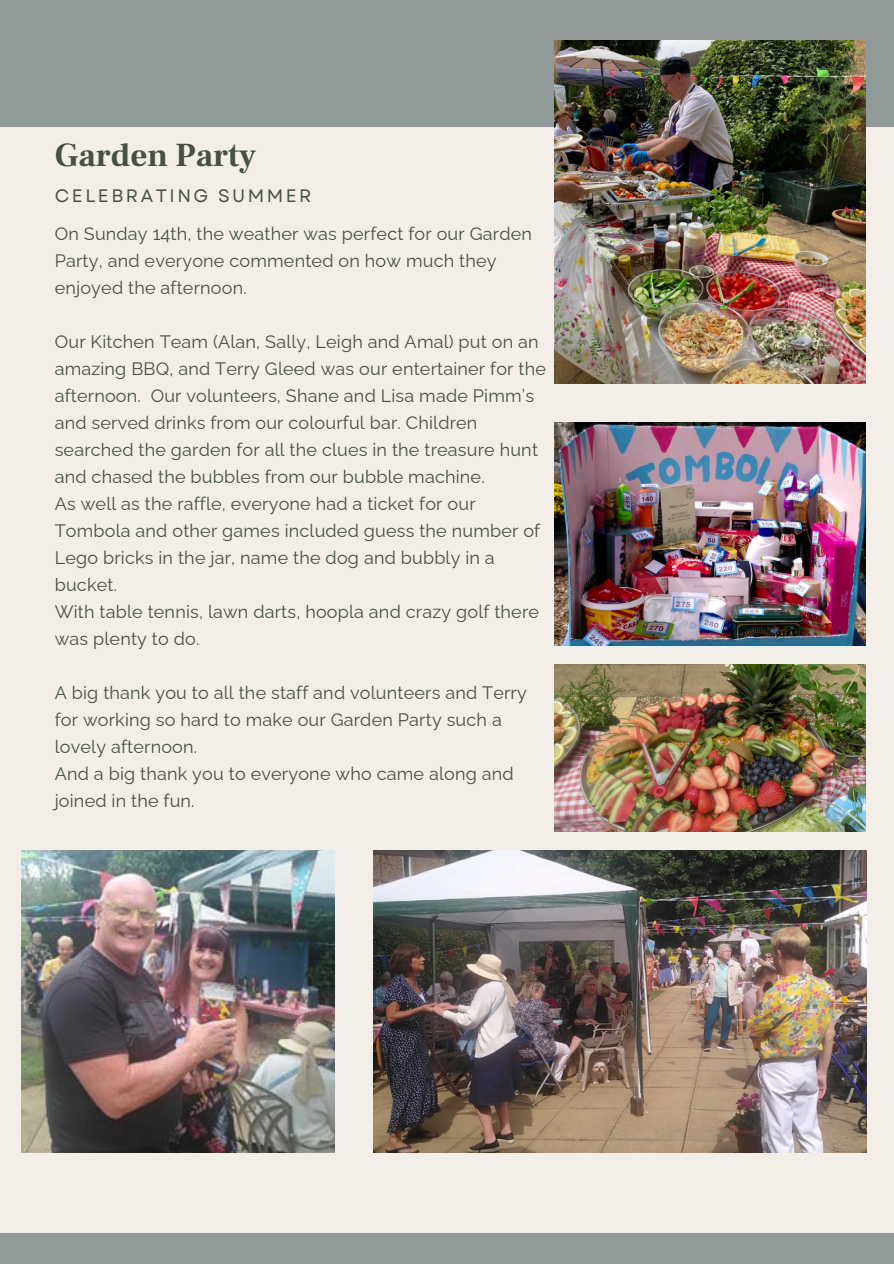
<style>
.page{position:relative;width:894px;height:1264px;background:#fff}
.page>*{position:absolute;margin:0;border:0;box-sizing:border-box;transform-origin:0 0}
.t1{font:700 33px "Frank Ruhl Libre";color:#475045}
.t2{font:18px/27px "Raleway";letter-spacing:.01em;color:#475045}
.t3{font:18px "Garet";letter-spacing:.14em;color:#475045}
</style>
<div class="page">
<div style="left:0;top:0;width:893px;height:1263px;background:#f3efe8"></div>
<div style="left:0;top:0;width:893px;height:127px;background:#909b99"></div>
<div style="left:0;top:1232px;width:893px;height:31px;background:#909b99"></div>
<img style="left:555px;top:40px;width:310px;height:344px">
<img style="left:21px;top:850px;width:313px;height:302px">
<img style="left:555px;top:422px;width:310px;height:223px">
<img style="left:374px;top:850px;width:491px;height:302px">
<img style="left:555px;top:665px;width:310px;height:166px">
<p class="t1" style="left:55px;top:135px;width:203px">Garden Party</p>
<p class="t3" style="left:55px;top:183px;width:258px">CELEBRATING SUMMER</p>
<p class="t2" style="left:55px;top:220px;width:478px">On Sunday 14th, the weather was perfect for our Garden<br>Party, and everyone commented on how much they enjoyed the afternoon.</p>
<p class="t2" style="left:55px;top:328px;width:492px">Our Kitchen Team (Alan, Sally, Leigh and Amal) put on an amazing BBQ, and Terry Gleed was our entertainer for the afternoon. Our volunteers, Shane and Lisa made Pimm’s and served drinks from our colourful bar. Children searched the garden for all the clues in the treasure hunt and chased the bubbles from our bubble machine.</p>
<p class="t2" style="left:55px;top:490px;width:487px">As well as the raffle, everyone had a ticket for our Tombola and other games included guess the number of Lego bricks in the jar, name the dog and bubbly in a bucket.</p>
<p class="t2" style="left:55px;top:598px;width:485px">With table tennis, lawn darts, hoopla and crazy golf there was plenty to do.</p>
<p class="t2" style="left:55px;top:679px;width:473px">A big thank you to all the staff and volunteers and Terry for working so hard to make our Garden Party such a lovely afternoon.</p>
<p class="t2" style="left:55px;top:760px;width:460px">And a big thank you to everyone who came along and joined in the fun.</p>
</div>
